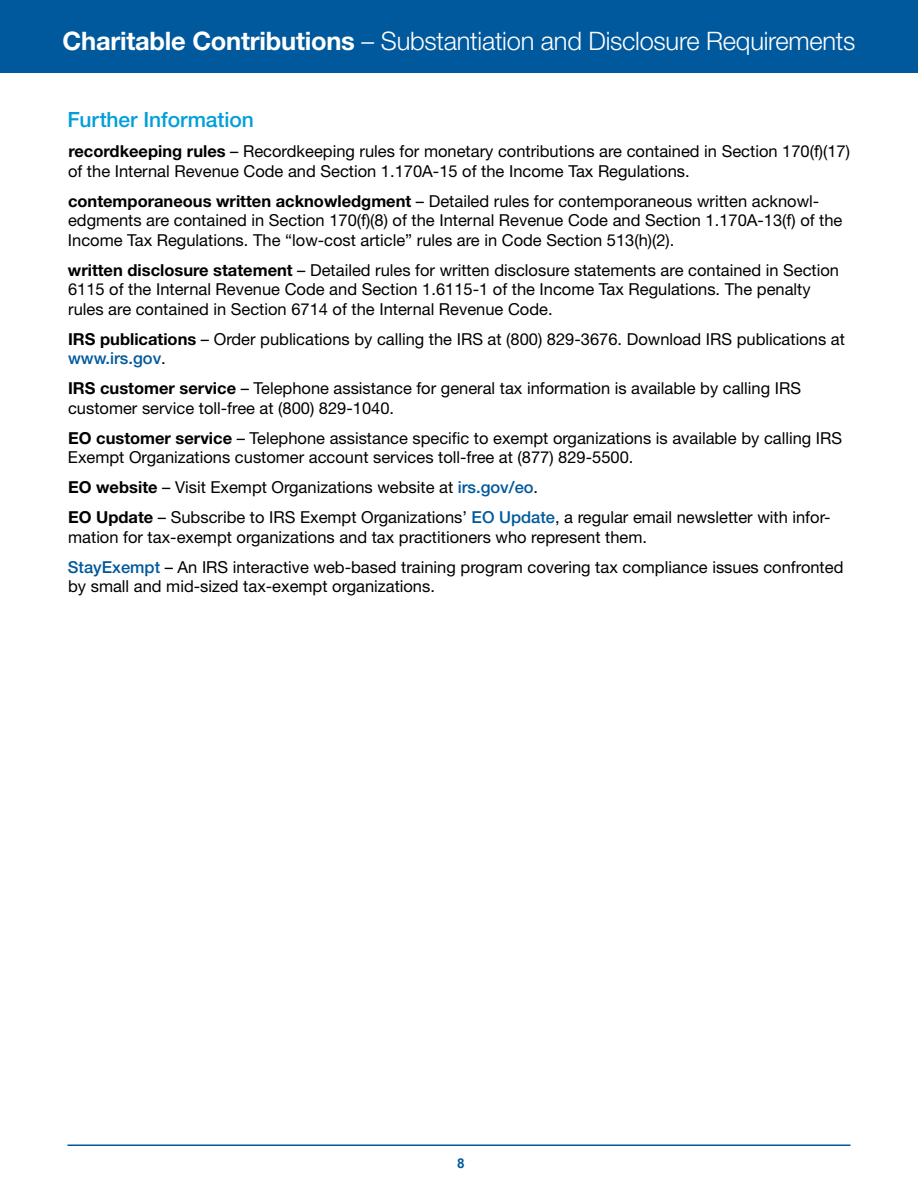
<style>
.page{position:relative;width:918px;height:1188px;background:#fff}
.page>*{position:absolute;margin:0;border:0;box-sizing:border-box;transform-origin:0 0}
.t1{font:300 25.5px "Helvetica Neue LT Std";letter-spacing:-.01em;color:#fff}
.header_3{font:500 21px "Helvetica Neue LT Std";color:#009fda}
.Body{font:16.5px/19.5px "Helvetica Neue LT Std";color:#000}
.t2{font:700 13.5px "Arial";color:#00599c}
.s1{font-weight:700}
.s2{font-weight:500;color:#00599c}
</style>
<div class="page">
<hr style="left:67px;top:1144px;width:784px;height:2px;background:#00599c">
<div style="left:0;top:0;width:918px;height:74px;background:#00599c"></div>
<h1 class="t1" style="left:63px;top:25px;width:794px"><span class="s1">Charitable Contributions</span> – Substantiation and Disclosure Requirements</h1>
<h3 class="header_3" style="left:68px;top:108px;width:188px">Further Information</h3>
<p class="Body" style="left:68px;top:142px;width:784px"><span class="s1">recordkeeping rules</span> – Recordkeeping rules for monetary contributions are contained in Section 170(f)(17) of the Internal Revenue Code and Section 1.170A-15 of the Income Tax Regulations.</p>
<p class="Body" style="left:68px;top:191px;width:776px"><span class="s1">contemporaneous written acknowledgment</span> – Detailed rules for contemporaneous written acknowl&shy;edgments are contained in Section 170(f)(8) of the Internal Revenue Code and Section 1.170A-13(f) of the<br>Income Tax Regulations. The “low-cost article” rules are in Code Section 513(h)(2).</p>
<p class="Body" style="left:68px;top:260px;width:773px"><span class="s1">written disclosure statement</span> – Detailed rules for written disclosure statements are contained in Section<br>6115 of the Internal Revenue Code and Section 1.6115-1 of the Income Tax Regulations. The penalty rules are contained in Section 6714 of the Internal Revenue Code.</p>
<p class="Body" style="left:68px;top:329px;width:778px"><span class="s1">IRS publications</span> – Order publications by calling the IRS at (800) 829-3676. Download IRS publications at <span class="s2">www.irs.gov</span>.</p>
<p class="Body" style="left:68px;top:379px;width:735px"><span class="s1">IRS customer service</span> – Telephone assistance for general tax information is available by calling IRS customer service toll-free at (800) 829-1040.</p>
<p class="Body" style="left:68px;top:428px;width:776px"><span class="s1">EO customer service</span> – Telephone assistance specific to exempt organizations is available by calling IRS<br>Exempt Organizations customer account services toll-free at (877) 829-5500.</p>
<p class="Body" style="left:68px;top:478px;width:472px"><span class="s1">EO website</span> – Visit Exempt Organizations website at <span class="s2">irs.gov/eo</span>.</p>
<p class="Body" style="left:68px;top:508px;width:764px"><span class="s1">EO Update</span> – Subscribe to IRS Exempt Organizations’ <span class="s2">EO Update</span>, a regular email newsletter with infor&shy;mation for tax-exempt organizations and tax practitioners who represent them.</p>
<p class="Body" style="left:68px;top:557px;width:777px"><span class="s2">StayExempt</span> – An IRS interactive web-based training program covering tax compliance issues confronted by small and mid-sized tax-exempt organizations.</p>
<p class="t2" style="left:457px;top:1154px;width:9px">8</p>
</div>
